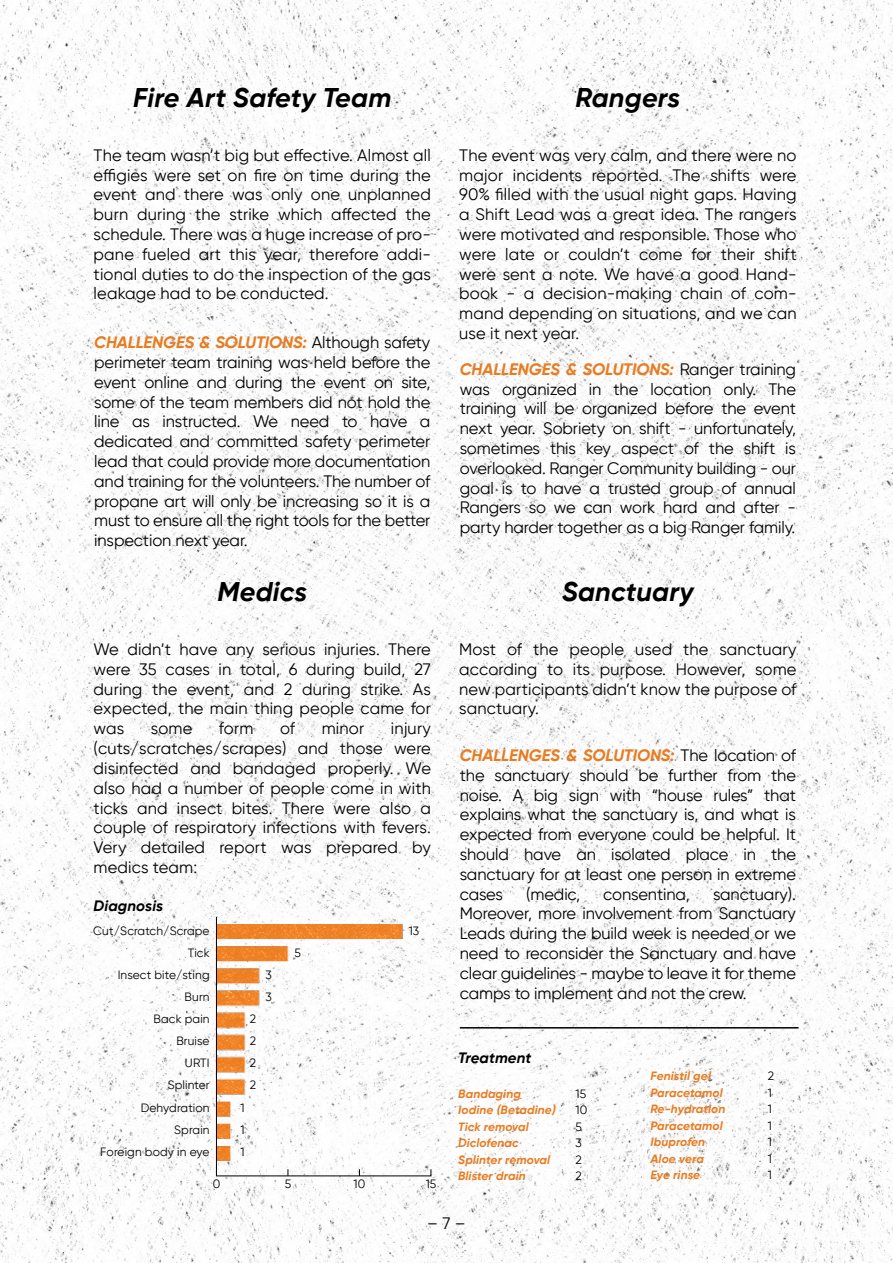
<style>
.page{position:relative;width:893px;height:1263px;background:#fff}
.page>*{position:absolute;margin:0;border:0;box-sizing:border-box;transform-origin:0 0}
.t1{font:italic 700 27px "Gilroy";letter-spacing:.01em;color:#000}
.t2{font:16.5px/19.8px "Gilroy";letter-spacing:-.005em;color:#000;text-align:justify}
.t3{font:italic 700 15px "Gilroy";letter-spacing:.01em;color:#000}
.t4{font:italic 700 12px "Gilroy";letter-spacing:.01em;color:#e77c21}
.t5{font:12px/22px "Gilroy";letter-spacing:.01em;color:#000;text-align:justify}
.s1{font-weight:700;font-style:italic;color:#e77c21}
</style>
<div class="page">
<img style="left:0;top:0;width:893px;height:1263px">
<hr style="left:460px;top:1027px;width:339px;height:1px;background:#000">
<img style="left:432px;top:925px;width:20px;height:235px">
<svg style="left:216px;top:916px;width:216px;height:261px"></svg>
<h1 class="t1" style="left:133px;top:81px;width:260px">Fire Art Safety Team</h1>
<p class="t2" style="left:94px;top:145px;width:339px">The team wasn’t big but effective. Almost all effigies were set on fire on time during the event and there was only one unplanned burn during the strike which affected the schedule. There was a huge increase of pro&shy;pane fueled art this year, therefore addi&shy;tional duties to do the inspection of the gas leakage had to be conducted.</p>
<p class="t2" style="left:94px;top:332px;width:338px"><span class="s1">CHALLENGES &amp; SOLUTIONS:</span> Although safety perimeter team training was held before the event online and during the event on site, some of the team members did not hold the line as instructed. We need to have a dedicated and committed safety perimeter lead that could provide more documentation and training for the volunteers. The number of propane art will only be increasing so it is a must to ensure all the right tools for the better inspection next year.</p>
<h1 class="t1" style="left:217px;top:575px;width:91px">Medics</h1>
<p class="t2" style="left:94px;top:639px;width:339px">We didn’t have any serious injuries. There were 35 cases in total, 6 during build, 27 during the event, and 2 during strike. As expected, the main thing people came for was</p>
<p class="t2" style="left:151px;top:718px;width:43px">some</p>
<p class="t2" style="left:219px;top:718px;width:36px">form</p>
<p class="t2" style="left:280px;top:718px;width:17px">of</p>
<p class="t2" style="left:322px;top:718px;width:44px">minor</p>
<p class="t2" style="left:94px;top:718px;width:339px;text-indent:297px">injury (cuts/scratches/scrapes) and those were disinfected and bandaged properly. We also had a number of people come in with ticks and insect bites. There were also a couple of respiratory infections with fevers.<br>Very detailed report was prepared by medics team:</p>
<p class="t3" style="left:94px;top:896px;width:71px">Diagnosis</p>
<p class="t5" style="left:93px;top:920px;width:118px;text-align:right">Cut/Scratch/Scrape<br>Tick<br>Insect bite/sting<br>Burn<br>Back pain<br>Bruise<br>URTI<br>Splinter<br>Dehydration<br>Sprain<br>Foreign body in eye</p>
<p class="t5" style="left:409px;top:920px;width:12px">13</p>
<p class="t5" style="left:294px;top:942px;width:8px">5</p>
<p class="t5" style="left:265px;top:964px;width:8px">3<br>3</p>
<p class="t5" style="left:250px;top:1008px;width:8px">2<br>2<br>2<br>2</p>
<p class="t5" style="left:240px;top:1096px;width:6px">1<br>1<br>1</p>
<p class="t5" style="left:213px;top:1173px;width:9px">0</p>
<p class="t5" style="left:285px;top:1173px;width:8px">5</p>
<p class="t5" style="left:354px;top:1173px;width:13px">10</p>
<p class="t5" style="left:426px;top:1173px;width:12px">15</p>
<h1 class="t1" style="left:576px;top:81px;width:106px">Rangers</h1>
<p class="t2" style="left:459px;top:145px;width:339px">The event was very calm, and there were no major incidents reported. The shifts were 90% filled with the usual night gaps. Having a Shift Lead was a great idea. The rangers were motivated and responsible. Those who were late or couldn’t come for their shift were sent a note. We have a good Hand&shy;book - a decision-making chain of com&shy;mand depending on situations, and we can use it next year.</p>
<p class="t2" style="left:460px;top:359px;width:338px"><span class="s1">CHALLENGES &amp; SOLUTIONS:</span> Ranger training was organized in the location only. The training will be organized before the event next year. Sobriety on shift - unfortunately, sometimes this key aspect of the shift is overlooked. Ranger Community building - our goal is to have a trusted group of annual Rangers so we can work hard and after - party harder together as a big Ranger family.</p>
<h1 class="t1" style="left:562px;top:575px;width:133px">Sanctuary</h1>
<p class="t2" style="left:459px;top:639px;width:339px">Most of the people used the sanctuary according to its purpose. However, some new participants didn’t know the purpose of sanctuary.</p>
<p class="t2" style="left:460px;top:745px;width:338px"><span class="s1">CHALLENGES &amp; SOLUTIONS:</span> The location of the sanctuary should be further from the noise. A big sign with “house rules” that explains what the sanctuary is, and what is expected from everyone could be helpful. It should have an isolated place in the sanctuary for at least one person in extreme cases</p>
<p class="t2" style="left:460px;top:884px;width:338px;text-indent:253px">sanctuary).<br>Moreover, more involvement from Sanctuary Leads during the build week is needed or we need to reconsider the Sanctuary and have clear guidelines - maybe to leave it for theme camps to implement and not the crew.</p>
<p class="t2" style="left:526px;top:884px;width:55px">(medic,</p>
<p class="t2" style="left:603px;top:884px;width:88px">consentina,</p>
<p class="t3" style="left:458px;top:1048px;width:75px">Treatment</p>
<p class="t4" style="left:458px;top:1086px;width:64px">Bandaging</p>
<p class="t5" style="left:575px;top:1082px;width:12px">15</p>
<p class="t4" style="left:458px;top:1103px;width:99px">Iodine (Betadine)</p>
<p class="t5" style="left:575px;top:1099px;width:13px">10</p>
<p class="t4" style="left:458px;top:1119px;width:72px">Tick removal</p>
<p class="t5" style="left:575px;top:1115px;width:8px">5</p>
<p class="t4" style="left:458px;top:1136px;width:62px">Diclofenac</p>
<p class="t5" style="left:575px;top:1132px;width:8px">3</p>
<p class="t4" style="left:458px;top:1152px;width:94px">Splinter removal</p>
<p class="t5" style="left:575px;top:1148px;width:8px">2</p>
<p class="t4" style="left:458px;top:1169px;width:69px">Blister drain</p>
<p class="t5" style="left:575px;top:1165px;width:8px">2</p>
<p class="t4" style="left:650px;top:1069px;width:62px">Fenistil gel</p>
<p class="t5" style="left:768px;top:1065px;width:8px">2</p>
<p class="t4" style="left:650px;top:1085px;width:74px">Paracetamol</p>
<p class="t5" style="left:768px;top:1081px;width:6px">1</p>
<p class="t4" style="left:650px;top:1102px;width:76px">Re-hydration</p>
<p class="t5" style="left:768px;top:1098px;width:6px">1</p>
<p class="t4" style="left:650px;top:1118px;width:74px">Paracetamol</p>
<p class="t5" style="left:768px;top:1114px;width:6px">1</p>
<p class="t4" style="left:650px;top:1135px;width:56px">Ibuprofen</p>
<p class="t5" style="left:768px;top:1131px;width:6px">1</p>
<p class="t4" style="left:650px;top:1151px;width:55px">Aloe vera</p>
<p class="t5" style="left:768px;top:1147px;width:6px">1</p>
<p class="t4" style="left:650px;top:1168px;width:51px">Eye rinse</p>
<p class="t5" style="left:768px;top:1164px;width:6px">1</p>
<p class="t2" style="left:427px;top:1213px;width:40px">– 7 –</p>
</div>
